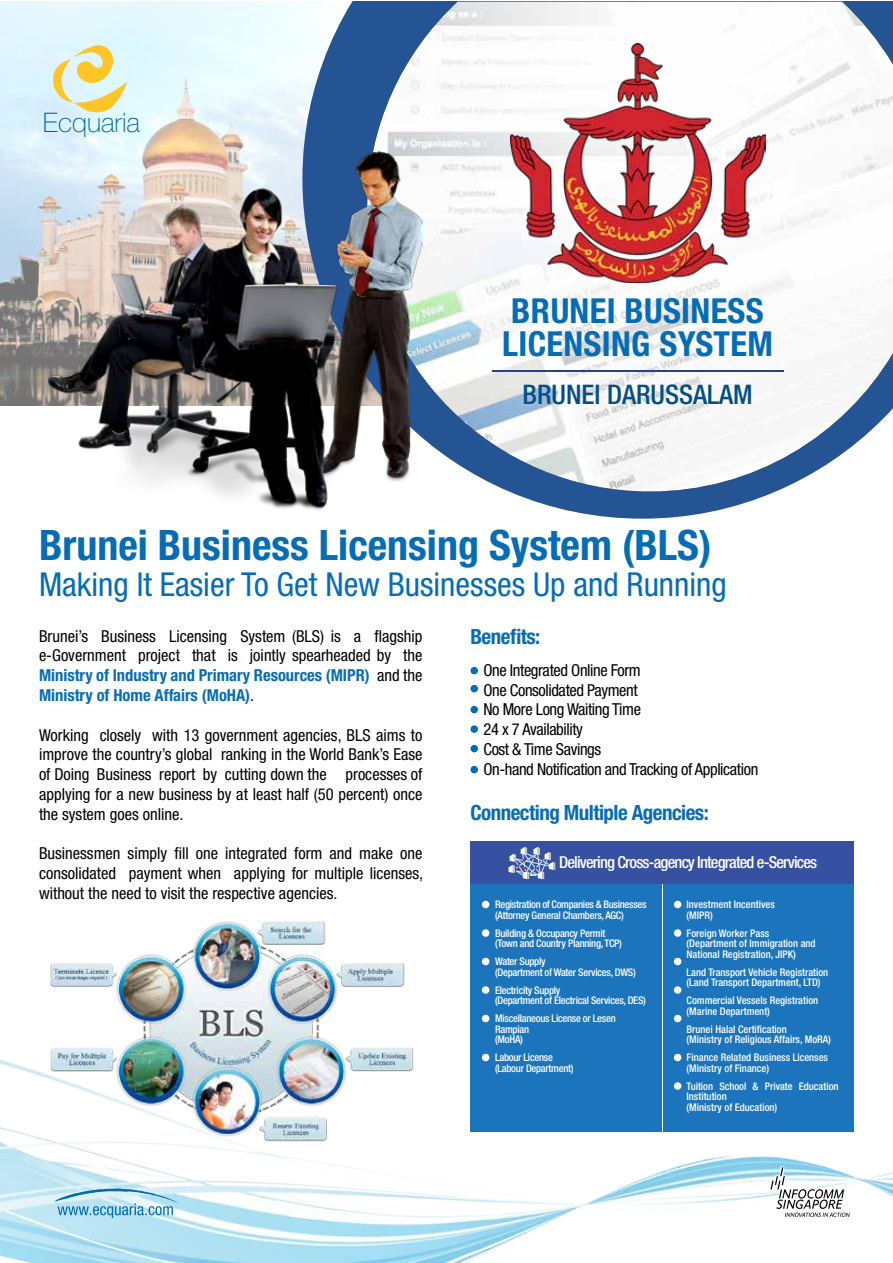
<style>
.page{position:relative;width:893px;height:1263px;background:#fff}
.page>*{position:absolute;margin:0;border:0;box-sizing:border-box;transform-origin:0 0}
.t1{font:700 condensed 42px "Helvetica Neue LT Std";color:#066cb6}
.t2{font:700 condensed 34.5px/33px "Helvetica Neue LT Std";letter-spacing:.01em;color:#066cb6}
.t3{font:condensed 33px "Helvetica Neue LT Std";color:#066cb6}
.t4{font:500 condensed 27px "Helvetica Neue LT Std";color:#054e86}
.t5{font:100 27px "Helvetica Neue LT Std";color:#005da2}
.t6{font:700 condensed 21px "Helvetica Neue LT Std";letter-spacing:-.025em;color:#066cb6}
.t7{font:condensed 16.5px/19.8px "Helvetica Neue LT Std";color:#000;text-align:justify}
.t8{font:condensed 16.5px/19.8px "Helvetica Neue LT Std";letter-spacing:-.025em;color:#000}
.t9{font:500 condensed 16.5px "Helvetica Neue LT Std";letter-spacing:-.05em;color:#fff}
.t10{font:500 condensed 10.5px/10.5px "Helvetica Neue LT Std";color:#fff}
.t11{font:500 condensed 10.5px/10.5px "Helvetica Neue LT Std";letter-spacing:-.025em;color:#fff}
.s1{font-weight:700;color:#066cb6}
</style>
<div class="page">
<img style="left:0;top:1059px;width:893px;height:203px">
<img style="left:1px;top:2px;width:301px;height:403px">
<svg style="left:302px;top:2px;width:475px;height:517px;fill:#255494"></svg>
<img style="left:367px;top:2px;width:526px;height:489px">
<img style="left:510px;top:43px;width:255px;height:240px">
<hr style="left:492px;top:371px;width:291px;height:1px;background:#25408f">
<svg style="left:48px;top:43px;width:79px;height:72px"></svg>
<img style="left:49px;top:151px;width:373px;height:360px">
<svg style="left:54px;top:1188px;width:124px;height:30px"></svg>
<svg style="left:767px;top:1151px;width:86px;height:102px"></svg>
<div style="left:662px;top:884px;width:192px;height:248px;background:#1c75bc"></div>
<div style="left:470px;top:884px;width:192px;height:248px;background:#1c75bc"></div>
<hr style="left:662px;top:884px;width:1px;height:248px;background:#fff">
<div style="left:470px;top:842px;width:384px;height:42px;background:#3650a2"></div>
<svg style="left:508px;top:847px;width:47px;height:32px"></svg>
<div style="left:470px;top:667px;width:8px;height:7px;background:#066cb6;border-radius:50%"></div>
<div style="left:470px;top:685px;width:8px;height:7px;background:#066cb6;border-radius:50%"></div>
<div style="left:470px;top:706px;width:8px;height:7px;background:#066cb6;border-radius:50%"></div>
<div style="left:470px;top:725px;width:8px;height:8px;background:#066cb6;border-radius:50%"></div>
<div style="left:470px;top:745px;width:8px;height:7px;background:#066cb6;border-radius:50%"></div>
<div style="left:470px;top:766px;width:8px;height:7px;background:#066cb6;border-radius:50%"></div>
<img style="left:39px;top:921px;width:383px;height:240px">
<div style="left:482px;top:901px;width:7px;height:7px;background:#fff;border-radius:50%"></div>
<div style="left:482px;top:929px;width:7px;height:8px;background:#fff;border-radius:50%"></div>
<div style="left:482px;top:958px;width:7px;height:7px;background:#fff;border-radius:50%"></div>
<div style="left:482px;top:986px;width:7px;height:8px;background:#fff;border-radius:50%"></div>
<div style="left:482px;top:1015px;width:7px;height:7px;background:#fff;border-radius:50%"></div>
<div style="left:482px;top:1054px;width:7px;height:7px;background:#fff;border-radius:50%"></div>
<div style="left:674px;top:901px;width:7px;height:7px;background:#fff;border-radius:50%"></div>
<div style="left:674px;top:929px;width:7px;height:8px;background:#fff;border-radius:50%"></div>
<div style="left:674px;top:958px;width:7px;height:7px;background:#fff;border-radius:50%"></div>
<div style="left:674px;top:986px;width:7px;height:8px;background:#fff;border-radius:50%"></div>
<div style="left:674px;top:1015px;width:7px;height:7px;background:#fff;border-radius:50%"></div>
<div style="left:674px;top:1054px;width:7px;height:7px;background:#fff;border-radius:50%"></div>
<div style="left:674px;top:1082px;width:7px;height:8px;background:#fff;border-radius:50%"></div>
<h3 class="t5" style="left:43px;top:107px;width:99px">Ecquaria</h3>
<h2 class="t2" style="left:502px;top:294px;width:272px">BRUNEI BUSINESS<br>LICENSING SYSTEM</h2>
<h3 class="t4" style="left:522px;top:379px;width:232px">BRUNEI DARUSSALAM</h3>
<h1 class="t1" style="left:39px;top:519px;width:674px">Brunei Business Licensing System (BLS)</h1>
<h3 class="t3" style="left:39px;top:565px;width:689px">Making It Easier To Get New Businesses Up and Running</h3>
<p class="t7" style="left:39px;top:626px;width:385px">Brunei’s Business Licensing System (BLS) is a flagship e-Government project that is jointly spearheaded by the <span class="s1">Ministry of Industry and Primary Resources (MIPR)</span> and the <span class="s1">Ministry of Home Affairs (MoHA)</span>.</p>
<p class="t7" style="left:39px;top:725px;width:385px">Working closely with 13 government agencies, BLS aims to improve the country’s global ranking in the World Bank’s Ease of Doing Business report by cutting down the processes of applying for a new business by at least half (50 percent) once the system goes online.</p>
<p class="t7" style="left:39px;top:844px;width:386px">Businessmen simply fill one integrated form and make one consolidated payment when applying for multiple licenses, without the need to visit the respective agencies.</p>
<p class="t6" style="left:470px;top:624px;width:71px">Benefits:</p>
<p class="t8" style="left:483px;top:660px;width:276px">One Integrated Online Form<br>One Consolidated Payment<br>No More Long Waiting Time<br>24 x 7 Availability<br>Cost &amp; Time Savings<br>On-hand Notification and Tracking of Application</p>
<p class="t6" style="left:470px;top:800px;width:240px">Connecting Multiple Agencies:</p>
<p class="t9" style="left:559px;top:852px;width:260px">Delivering Cross-agency Integrated e-Services</p>
<p class="t11" style="left:495px;top:899px;width:153px">Registration of Companies &amp; Businesses (Attorney General Chambers, AGC)</p>
<p class="t11" style="left:495px;top:928px;width:128px">Building &amp; Occupancy Permit (Town and Country Planning, TCP)</p>
<p class="t11" style="left:495px;top:956px;width:142px">Water Supply<br>(Department of Water Services, DWS)</p>
<p class="t11" style="left:495px;top:985px;width:152px">Electricity Supply<br>(Department of Electrical Services, DES)</p>
<p class="t11" style="left:495px;top:1013px;width:122px">Miscellaneous License or Lesen<br>Rampian<br>(MoHA)</p>
<p class="t11" style="left:495px;top:1052px;width:80px">Labour License (Labour Department)</p>
<p class="t10" style="left:687px;top:899px;width:90px">Investment Incentives (MIPR)</p>
<p class="t10" style="left:687px;top:928px;width:131px">Foreign Worker Pass (Department of Immigration and<br>National Registration, JIPK)</p>
<p class="t10" style="left:687px;top:967px;width:143px">Land Transport Vehicle Registration (Land Transport Department, LTD)</p>
<p class="t10" style="left:687px;top:995px;width:133px">Commercial Vessels Registration (Marine Department)</p>
<p class="t10" style="left:687px;top:1024px;width:146px">Brunei Halal Certification<br>(Ministry of Religious Affairs, MoRA)</p>
<p class="t10" style="left:687px;top:1052px;width:143px">Finance Related Business Licenses (Ministry of Finance)</p>
<p class="t10" style="left:687px;top:1081px;width:154px">Tuition School &amp; Private Education<br>Institution<br>(Ministry of Education)</p>
</div>
